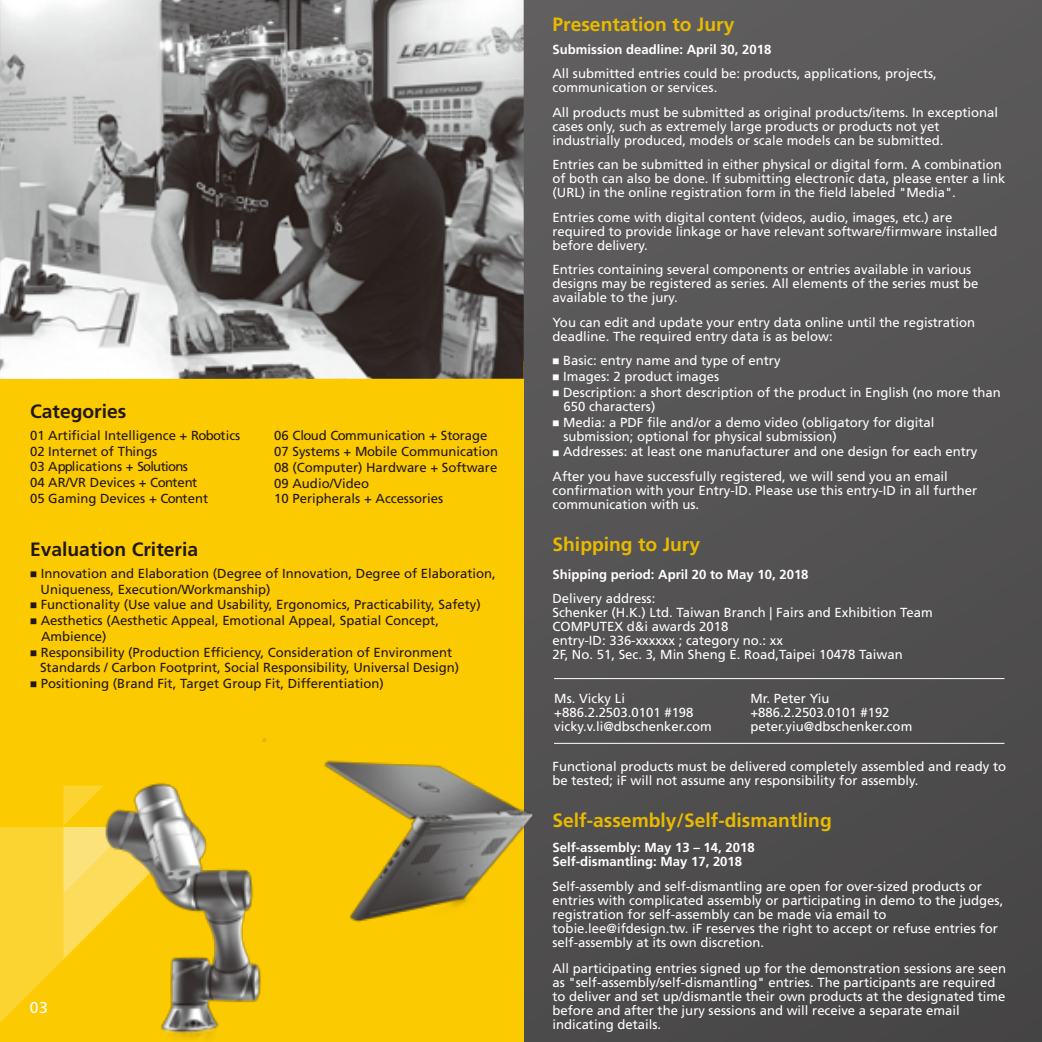
<style>
.page{position:relative;width:1042px;height:1042px;background:#545353}
.page>*{position:absolute;margin:0;border:0;box-sizing:border-box;transform-origin:0 0}
.t1{font:700 19.25px "Frutiger LT Std";color:#e8ba00}
.t2{font:700 19.25px "Frutiger LT Std";color:#221815}
.t3{font:15.75px "Frutiger LT Std";color:#fff}
.t4{font:13.12px/14px "Frutiger LT Std";color:#fff}
.t5{font:13.12px/15.8px "Frutiger LT Std";color:#221815}
.t6{font:700 13.12px/14px "Frutiger LT Std";color:#fff}
.s1{font-family:"Adobe Ming Std";font-weight:300;font-size:7px}
</style>
<div class="page">
<div style="left:0;top:362px;width:524px;height:680px;background:#fcca00"></div>
<img style="left:379px;top:679px;width:197px;height:239px">
<img style="left:1px;top:738px;width:378px;height:301px">
<img style="left:0;top:0;width:524px;height:379px">
<hr style="left:554px;top:678px;width:450px;height:1px;background:#fff">
<hr style="left:554px;top:743px;width:450px;height:1px;background:#fff">
<h1 class="t2" style="left:30px;top:400px;width:98px">Categories</h1>
<p class="t5" style="left:30px;top:427px;width:212px">01 Artificial Intelligence + Robotics<br>02 Internet of Things<br>03 Applications + Solutions<br>04 AR/VR Devices + Content<br>05 Gaming Devices + Content</p>
<h1 class="t2" style="left:30px;top:538px;width:169px">Evaluation Criteria</h1>
<p class="t5" style="left:41px;top:565px;width:457px;text-indent:-11px"><span class="s1">■</span> Innovation and Elaboration (Degree of Innovation, Degree of Elaboration,<br>Uniqueness, Execution/Workmanship)</p>
<p class="t5" style="left:30px;top:597px;width:452px"><span class="s1">■</span> Functionality (Use value and Usability, Ergonomics, Practicability, Safety)</p>
<p class="t5" style="left:41px;top:613px;width:399px;text-indent:-11px"><span class="s1">■</span> Aesthetics (Aesthetic Appeal, Emotional Appeal, Spatial Concept,<br>Ambience)</p>
<p class="t5" style="left:40px;top:644px;width:421px;text-indent:-10px"><span class="s1">■</span> Responsibility (Production Efficiency, Consideration of Environment<br>Standards / Carbon Footprint, Social Responsibility, Universal Design)</p>
<p class="t5" style="left:30px;top:676px;width:355px"><span class="s1">■</span> Positioning (Brand Fit, Target Group Fit, Differentiation)</p>
<p class="t5" style="left:274px;top:428px;width:225px">06 Cloud Communication + Storage<br>07 Systems + Mobile Communication<br>08 (Computer) Hardware + Software<br>09 Audio/Video<br>10 Peripherals + Accessories</p>
<p class="t3" style="left:30px;top:998px;width:19px">03</p>
<h1 class="t1" style="left:552px;top:13px;width:183px">Presentation to Jury</h1>
<p class="t6" style="left:552px;top:42px;width:220px">Submission deadline: April 30, 2018</p>
<p class="t4" style="left:552px;top:67px;width:386px">All submitted entries could be: products, applications, projects, communication or services.</p>
<p class="t4" style="left:552px;top:105px;width:447px">All products must be submitted as original products/items. In exceptional cases only, such as extremely large products or products not yet industrially produced, models or scale models can be submitted.</p>
<p class="t4" style="left:552px;top:158px;width:454px">Entries can be submitted in either physical or digital form. A combination of both can also be done. If submitting electronic data, please enter a link (URL) in the online registration form in the field labeled "Media".</p>
<p class="t4" style="left:552px;top:210px;width:446px">Entries come with digital content (videos, audio, images, etc.) are required to provide linkage or have relevant software/firmware installed before delivery.</p>
<p class="t4" style="left:552px;top:263px;width:427px">Entries containing several components or entries available in various designs may be registered as series. All elements of the series must be available to the jury.</p>
<p class="t4" style="left:552px;top:315px;width:424px">You can edit and update your entry data online until the registration deadline. The required entry data is as below:</p>
<p class="t4" style="left:552px;top:354px;width:229px"><span class="s1">■</span> Basic: entry name and type of entry</p>
<p class="t4" style="left:552px;top:370px;width:168px"><span class="s1">■</span> Images: 2 product images</p>
<p class="t4" style="left:563px;top:385px;width:439px;text-indent:-11px"><span class="s1">■</span> Description: a short description of the product in English (no more than<br>650 characters)</p>
<p class="t4" style="left:563px;top:415px;width:372px;text-indent:-11px"><span class="s1">■</span> Media: a PDF file and/or a demo video (obligatory for digital submission; optional for physical submission)</p>
<p class="t4" style="left:552px;top:440px;width:426px;line-height:24.5px"><span class="s1">■</span> Addresses: at least one manufacturer and one design for each entry<br>After you have successfully registered, we will send you an email</p>
<p class="t4" style="left:552px;top:483px;width:426px">confirmation with your Entry-ID. Please use this entry-ID in all further communication with us.</p>
<h1 class="t1" style="left:552px;top:533px;width:149px">Shipping to Jury</h1>
<p class="t6" style="left:552px;top:567px;width:258px">Shipping period: April 20 to May 10, 2018</p>
<p class="t4" style="left:552px;top:592px;width:382px">Delivery address:<br>Schenker (H.K.) Ltd. Taiwan Branch | Fairs and Exhibition Team COMPUTEX d&amp;i awards 2018<br>entry-ID: 336-xxxxxx ; category no.: xx<br>2F, No. 51, Sec. 3, Min Sheng E. Road,Taipei 10478 Taiwan</p>
<p class="t4" style="left:554px;top:691px;width:159px">Ms. Vicky Li +886.2.2503.0101 #198 vicky.v.li@dbschenker.com</p>
<p class="t4" style="left:750px;top:691px;width:163px">Mr. Peter Yiu +886.2.2503.0101 #192 peter.yiu@dbschenker.com</p>
<p class="t4" style="left:552px;top:760px;width:455px">Functional products must be delivered completely assembled and ready to be tested; iF will not assume any responsibility for assembly.</p>
<h1 class="t1" style="left:552px;top:809px;width:281px">Self-assembly/Self-dismantling</h1>
<p class="t6" style="left:552px;top:840px;width:204px">Self-assembly: May 13 – 14, 2018<br>Self-dismantling: May 17, 2018</p>
<p class="t4" style="left:552px;top:879px;width:452px">Self-assembly and self-dismantling are open for over-sized products or entries with complicated assembly or participating in demo to the judges, registration for self-assembly can be made via email to tobie.lee@ifdesign.tw. iF reserves the right to accept or refuse entries for self-assembly at its own discretion.</p>
<p class="t4" style="left:552px;top:961px;width:455px">All participating entries signed up for the demonstration sessions are seen as "self-assembly/self-dismantling" entries. The participants are required to deliver and set up/dismantle their own products at the designated time before and after the jury sessions and will receive a separate email indicating details.</p>
</div>
